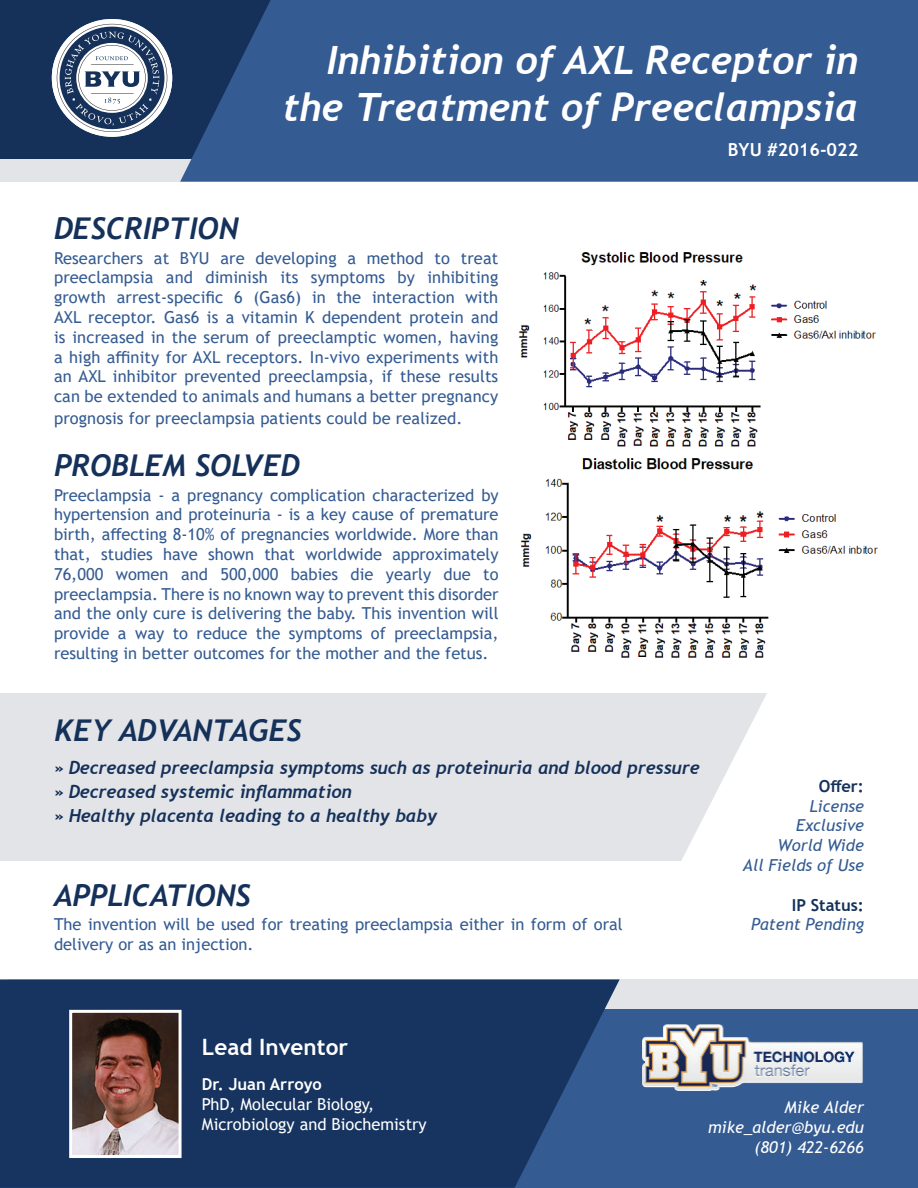
<style>
.page{position:relative;width:918px;height:1188px;background:#fff}
.page>*{position:absolute;margin:0;border:0;box-sizing:border-box;transform-origin:0 0}
.t1{font:italic 700 39px/46.8px "Trebuchet";color:#fff;text-align:right}
.t2{font:italic 700 30px "Trebuchet";color:#15315a}
.t3{font:700 22.5px "Trebuchet MS";color:#fff}
.t4{font:italic 700 18px/24px "Trebuchet";letter-spacing:-.005em;color:#15315a}
.t5{font:700 18px "Trebuchet MS";color:#fff}
.t6{font:16.5px/19.8px "Trebuchet MS";color:#345b92;text-align:justify}
.t7{font:italic 16.5px/19.8px "Trebuchet MS";color:#345b92;text-align:right}
.t8{font:16.5px/19.8px "Trebuchet MS";color:#fff}
.t9{font:italic 16.5px/19.8px "Trebuchet MS";color:#fff;text-align:right}
.t10{font:700 16.5px "Trebuchet MS";color:#15315a}
.t11{font:700 16.5px "Trebuchet MS";color:#fff}
</style>
<div class="page">
<div style="left:0;top:981px;width:918px;height:207px;background:#345b92"></div>
<div style="left:9px;top:979px;width:909px;height:30px;background:#e2e4e7"></div>
<div style="left:0;top:156px;width:918px;height:26px;background:#e2e4e7"></div>
<div style="left:0;top:0;width:905px;height:159px;background:#15315a"></div>
<svg style="left:0;top:979px;width:620px;height:209px;background:#193864"></svg>
<div style="left:0;top:693px;width:767px;height:168px;background:#e2e4e7"></div>
<div style="left:180px;top:0;width:738px;height:182px;background:#345b92"></div>
<div style="left:52px;top:19px;width:120px;height:118px;background:#fff;border-radius:50%"></div>
<svg style="left:57px;top:24px;width:110px;height:108px"></svg>
<img style="left:73px;top:1014px;width:105px;height:140px">
<div style="left:69px;top:1010px;width:113px;height:148px;border:3px solid #fff"></div>
<img style="left:643px;top:1024px;width:220px;height:67px">
<img style="left:518px;top:252px;width:361px;height:406px">
<h1 class="t1" style="left:282px;top:37px;width:577px">Inhibition of AXL Receptor in the Treatment of Preeclampsia</h1>
<p class="t5" style="left:728px;top:139px;width:132px">BYU #2016-022</p>
<h2 class="t2" style="left:54px;top:210px;width:186px">DESCRIPTION</h2>
<p class="t6" style="left:54px;top:248px;width:446px">Researchers at BYU are developing a method to treat preeclampsia and diminish its symptoms by inhibiting growth arrest-specific 6 (Gas6) in the interaction with AXL receptor. Gas6 is a vitamin K dependent protein and is increased in the serum of preeclamptic women, having a high affinity for AXL receptors. In-vivo experiments with an AXL inhibitor prevented preeclampsia, if these results can be extended to animals and humans a better pregnancy</p>
<p class="t6" style="left:54px;top:408px;width:410px">prognosis for preeclampsia patients could be realized.</p>
<h2 class="t2" style="left:54px;top:447px;width:247px">PROBLEM SOLVED</h2>
<p class="t6" style="left:54px;top:485px;width:446px">Preeclampsia - a pregnancy complication characterized by hypertension and proteinuria - is a key cause of premature birth, affecting 8-10% of pregnancies worldwide. More than that, studies have shown that worldwide approximately 76,000 women and 500,000 babies die yearly due to preeclampsia. There is no known way to prevent this disorder and the only cure is delivering the baby. This invention will provide a way to reduce the symptoms of preeclampsia, resulting in better outcomes for the mother and the fetus.</p>
<h2 class="t2" style="left:54px;top:711px;width:249px">KEY ADVANTAGES</h2>
<p class="t4" style="left:54px;top:756px;width:647px">» Decreased preeclampsia symptoms such as proteinuria and blood pressure » Decreased systemic inflammation<br>» Healthy placenta leading to a healthy baby</p>
<h2 class="t2" style="left:54px;top:876px;width:198px">APPLICATIONS</h2>
<p class="t6" style="left:54px;top:915px;width:570px">The invention will be used for treating preeclampsia either in form of oral delivery or as an injection.</p>
<p class="t10" style="left:819px;top:776px;width:47px">Offer:</p>
<p class="t7" style="left:743px;top:796px;width:123px">License<br>Exclusive<br>World Wide<br>All Fields of Use</p>
<p class="t10" style="left:792px;top:895px;width:74px">IP Status:</p>
<p class="t7" style="left:751px;top:915px;width:114px">Patent Pending</p>
<h3 class="t3" style="left:202px;top:1033px;width:148px">Lead Inventor</h3>
<p class="t11" style="left:202px;top:1074px;width:121px">Dr. Juan Arroyo</p>
<p class="t8" style="left:202px;top:1094px;width:226px">PhD, Molecular Biology,<br>Microbiology and Biochemistry</p>
<p class="t9" style="left:708px;top:1097px;width:157px">Mike Alder mike_alder@byu.edu (801) 422-6266</p>
</div>
